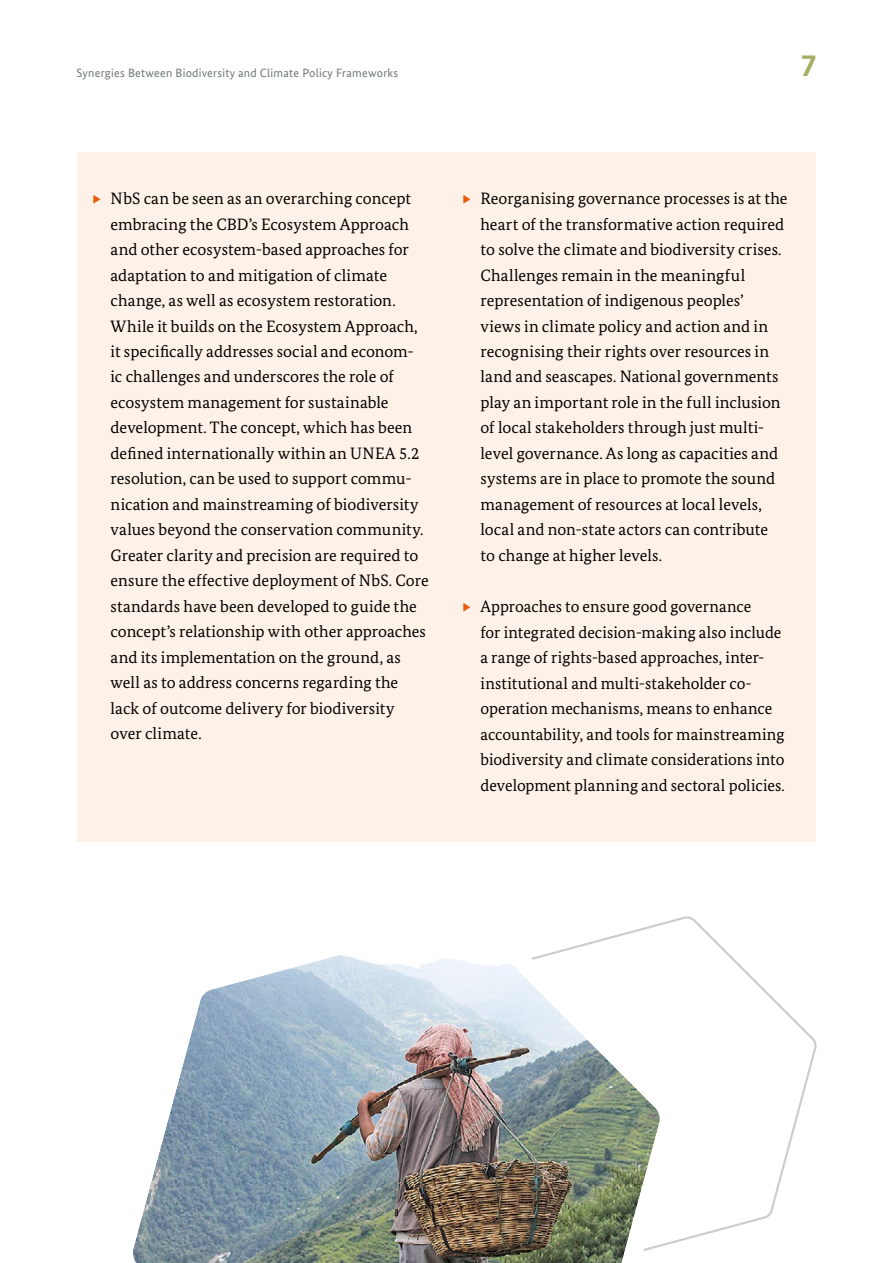
<style>
.page{position:relative;width:893px;height:1263px;background:#fff}
.page>*{position:absolute;margin:0;border:0;box-sizing:border-box;transform-origin:0 0}
.t1{font:700 31.5px "Bundes Sans";color:#a6ad63}
.t2{font:16.5px/25.5px "Bundes Serif";letter-spacing:.005em;color:#000}
.t3{font:12px "Bundes Sans";letter-spacing:.02em;color:#6d767a}
.s1{color:#ea5b0b}
</style>
<div class="page">
<div style="left:77px;top:152px;width:352px;height:690px;background:#fef1e7"></div>
<div style="left:429px;top:152px;width:387px;height:460px;background:#fef1e7"></div>
<div style="left:429px;top:560px;width:387px;height:282px;background:#fef1e7"></div>
<svg style="left:687px;top:916px;width:129px;height:324px"></svg>
<img style="left:133px;top:916px;width:554px;height:345px">
<p class="t3" style="left:77px;top:65px;width:323px">Synergies Between Biodiversity and Climate Policy Frameworks</p>
<h1 class="t1" style="left:801px;top:46px;width:17px">7</h1>
<p class="t2" style="left:111px;top:185px;width:320px;text-indent:-17px"><span class="s1">■</span> NbS can be seen as an overarching concept embracing the CBD’s Ecosystem Approach and other ecosystem-based approaches for adaptation to and mitigation of climate change, as well as ecosystem restoration.<br>While it builds on the Ecosystem Approach, it specifically addresses social and econom&shy;ic challenges and underscores the role of ecosystem management for sustainable development. The concept, which has been defined internationally within an UNEA 5.2 resolution, can be used to support commu&shy;nication and mainstreaming of biodiversity values beyond the conservation community.<br>Greater clarity and precision are required to ensure the effective deployment of NbS. Core standards have been developed to guide the concept’s relationship with other approaches and its implementation on the ground, as well as to address concerns regarding the lack of outcome delivery for biodiversity over climate.</p>
<p class="t2" style="left:480px;top:185px;width:309px;text-indent:-17px"><span class="s1">■</span> Reorganising governance processes is at the heart of the transformative action required to solve the climate and biodiversity crises.<br>Challenges remain in the meaningful representation of indigenous peoples’ views in climate policy and action and in recognising their rights over resources in land and seascapes. National governments play an important role in the full inclusion of local stakeholders through just multi&shy;level governance. As long as capacities and systems are in place to promote the sound management of resources at local levels, local and non-state actors can contribute<br>to change at higher levels.</p>
<p class="t2" style="left:480px;top:593px;width:306px;text-indent:-17px"><span class="s1">■</span> Approaches to ensure good governance<br>for integrated decision-making also include a range of rights-based approaches, inter&shy;institutional and multi-stakeholder co&shy;operation mechanisms, means to enhance accountability, and tools for mainstreaming biodiversity and climate considerations into development planning and sectoral policies.</p>
</div>
